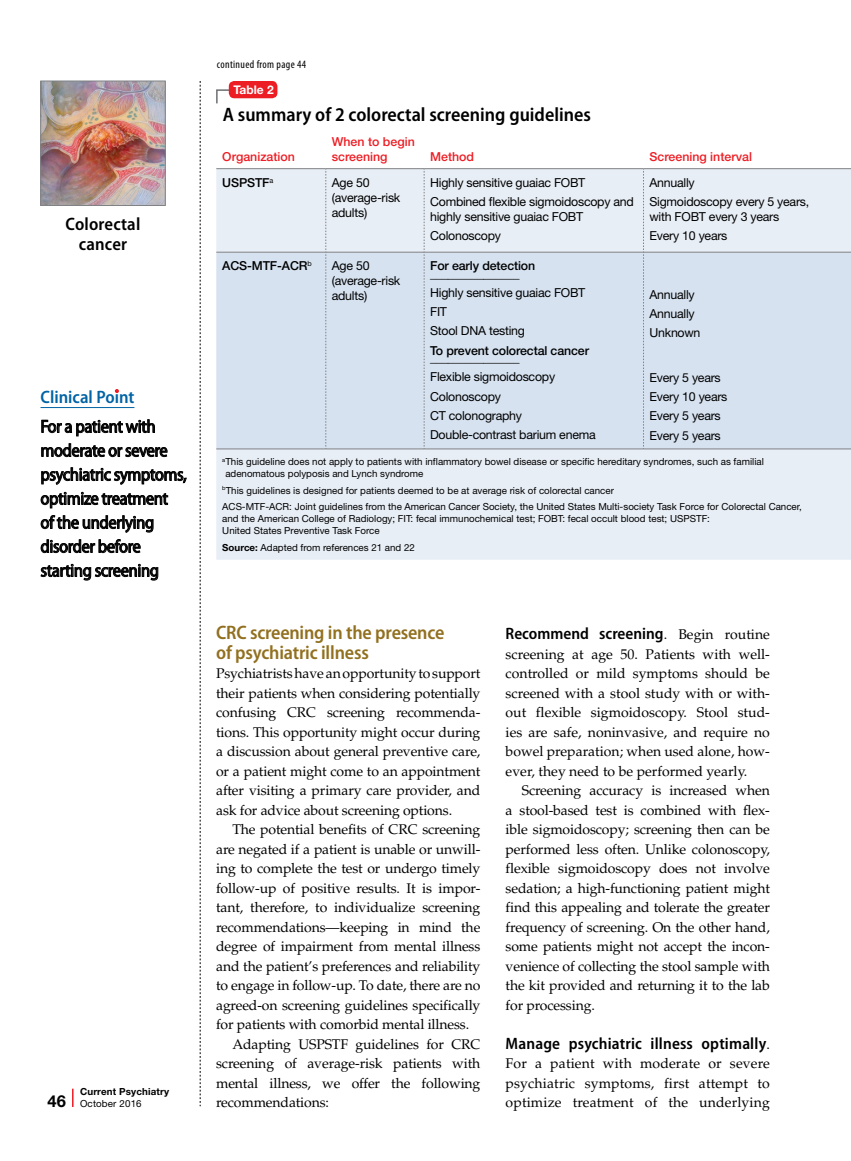
<style>
.page{position:relative;width:851px;height:1161px;background:#fff}
.page>*{position:absolute;margin:0;border:0;box-sizing:border-box;transform-origin:0 0}
.sub2{font:600 semi-condensed 19.5px/19.5px "Myriad Pro";letter-spacing:-.01em;color:#91701f}
.tabletitle{font:600 semi-condensed 19.5px "Myriad Pro";color:#000}
.clinical_point{font:semi-condensed 18px/24px "Myriad Pro";letter-spacing:-.02em;color:#000}
.t1{font:600 semi-condensed 18px/19.5px "Myriad Pro";letter-spacing:.01em;color:#000;text-align:center}
.t2{font:600 semi-condensed 18px "Myriad Pro";color:#0063a5}
.body{font:600 semi-condensed 16.5px "Myriad Pro";letter-spacing:.01em;color:#000}
.body_indent{font:14.1px/19.5px "Palatino LT Std";letter-spacing:-.01em;color:#000;text-align:justify}
.body-2{font:14.1px/19.5px "Palatino LT Std";color:#000;text-align:justify}
.tablebody{font:12.3px/15px "Helvetica Neue LT Std";letter-spacing:-.02em;color:#000}
.tablebody-2{font:500 12.3px "Helvetica Neue LT Std";letter-spacing:-.01em;color:#000}
.tablesub_red{font:500 12.3px/15px "Helvetica Neue LT Std";color:#ed1d24}
.tabletitle_no{font:700 12px "Helvetica Neue LT Std";color:#fff}
.t3{font:condensed 11.25px "Myriad Pro";letter-spacing:.03em;color:#000}
.source{font:9.75px/12px "Helvetica Neue LT Std";color:#000}
.t4{font:700 9.75px/12px "Helvetica Neue LT Std";letter-spacing:.015em;color:#000}
.s1{font-size:16.5px}
.s2{font-weight:400}
.s3{font-weight:700}
.s4{font-family:"Palatino LT Std";font-weight:400;font-stretch:normal;font-size:14.1px}
</style>
<div class="page">
<img style="left:42px;top:83px;width:121px;height:121px">
<div style="left:40px;top:81px;width:125px;height:125px;border:1px solid #808285"></div>
<svg style="left:200px;top:81px;width:1px;height:1025px"></svg>
<svg style="left:72px;top:1089px;width:2px;height:18px"></svg>
<hr style="left:40px;top:407px;width:94px;height:1px;background:#0063a5">
<svg style="left:41px;top:419px;width:114px;height:18px"></svg>
<svg style="left:41px;top:443px;width:126px;height:15px"></svg>
<svg style="left:41px;top:467px;width:146px;height:18px"></svg>
<svg style="left:41px;top:492px;width:127px;height:17px"></svg>
<svg style="left:41px;top:515px;width:112px;height:18px"></svg>
<svg style="left:41px;top:539px;width:100px;height:14px"></svg>
<svg style="left:41px;top:564px;width:117px;height:17px"></svg>
<svg style="left:114px;top:389px;width:5px;height:4px"></svg>
<svg style="left:216px;top:89px;width:16px;height:15px"></svg>
<div style="left:229px;top:81px;width:48px;height:17px;background:#ed1d24;border-radius:5px"></div>
<div style="left:216px;top:169px;width:634px;height:391px;background:#e8eef6"></div>
<div style="left:216px;top:253px;width:634px;height:196px;background:#d6e2f0"></div>
<hr style="left:216px;top:168px;width:110px;height:1px;background:#808285">
<hr style="left:326px;top:168px;width:98px;height:1px;background:#808285">
<hr style="left:424px;top:168px;width:219px;height:1px;background:#808285">
<hr style="left:643px;top:168px;width:207px;height:1px;background:#808285">
<hr style="left:216px;top:252px;width:109px;height:1px;background:#808285">
<hr style="left:326px;top:252px;width:98px;height:1px;background:#808285">
<hr style="left:424px;top:252px;width:219px;height:1px;background:#808285">
<hr style="left:643px;top:252px;width:207px;height:1px;background:#808285">
<hr style="left:216px;top:449px;width:110px;height:1px;background:#808285">
<hr style="left:326px;top:449px;width:98px;height:1px;background:#808285">
<hr style="left:424px;top:449px;width:219px;height:1px;background:#808285">
<hr style="left:643px;top:449px;width:207px;height:1px;background:#808285">
<svg style="left:325px;top:169px;width:1px;height:280px"></svg>
<svg style="left:424px;top:169px;width:1px;height:280px"></svg>
<svg style="left:643px;top:169px;width:1px;height:280px"></svg>
<p class="t1" style="left:66px;top:214px;width:76px">Colorectal cancer</p>
<p class="t2" style="left:40px;top:386px;width:95px">Clinical Point</p>
<p class="clinical_point" style="left:40px;top:414px;width:148px">For a patient with moderate or severe psychiatric symptoms, optimize treatment<br>of the underlying disorder before starting screening</p>
<p class="t4" style="left:47px;top:1085px;width:123px;text-indent:33px">Current Psychiatry<br><span class="s1">46</span> <span class="s2">October 2016</span></p>
<p class="t3" style="left:217px;top:57px;width:91px">continued from page 44</p>
<p class="tabletitle_no" style="left:233px;top:82px;width:42px">Table 2</p>
<p class="tabletitle" style="left:223px;top:102px;width:370px">A summary of 2 colorectal screening guidelines</p>
<p class="tablesub_red" style="left:222px;top:149px;width:74px">Organization</p>
<p class="tablesub_red" style="left:332px;top:134px;width:84px">When to begin screening</p>
<p class="tablesub_red" style="left:430px;top:149px;width:46px">Method</p>
<p class="tablesub_red" style="left:649px;top:149px;width:104px">Screening interval</p>
<p class="tablebody-2" style="left:222px;top:175px;width:53px">USPSTF<sup>a</sup></p>
<p class="tablebody" style="left:332px;top:175px;width:70px">Age 50 (average-risk adults)</p>
<p class="tablebody" style="left:430px;top:175px;width:157px">Highly sensitive guaiac FOBT</p>
<p class="tablebody" style="left:430px;top:194px;width:205px">Combined flexible sigmoidoscopy and highly sensitive guaiac FOBT</p>
<p class="tablebody" style="left:430px;top:228px;width:72px">Colonoscopy</p>
<p class="tablebody" style="left:649px;top:175px;width:47px">Annually</p>
<p class="tablebody" style="left:649px;top:194px;width:161px">Sigmoidoscopy every 5 years, with FOBT every 3 years</p>
<p class="tablebody" style="left:649px;top:228px;width:79px">Every 10 years</p>
<p class="tablebody-2" style="left:222px;top:258px;width:91px">ACS-MTF-ACR<sup>b</sup></p>
<p class="tablebody" style="left:332px;top:258px;width:70px">Age 50 (average-risk adults)</p>
<p class="tablebody-2" style="left:430px;top:258px;width:107px">For early detection</p>
<p class="tablebody" style="left:430px;top:265px;width:91px">_______________</p>
<p class="tablebody" style="left:430px;top:285px;width:157px">Highly sensitive guaiac FOBT</p>
<p class="tablebody" style="left:430px;top:304px;width:18px">FIT</p>
<p class="tablebody" style="left:430px;top:323px;width:96px">Stool DNA testing</p>
<p class="tablebody-2" style="left:430px;top:343px;width:160px">To prevent colorectal cancer</p>
<p class="tablebody" style="left:430px;top:350px;width:91px">_______________</p>
<p class="tablebody" style="left:430px;top:369px;width:126px">Flexible sigmoidoscopy</p>
<p class="tablebody" style="left:430px;top:389px;width:72px">Colonoscopy</p>
<p class="tablebody" style="left:430px;top:408px;width:93px">CT colonography</p>
<p class="tablebody" style="left:430px;top:427px;width:167px">Double-contrast barium enema</p>
<p class="tablebody" style="left:649px;top:286px;width:47px">Annually</p>
<p class="tablebody" style="left:649px;top:306px;width:47px">Annually</p>
<p class="tablebody" style="left:649px;top:325px;width:52px">Unknown</p>
<p class="tablebody" style="left:649px;top:370px;width:73px">Every 5 years</p>
<p class="tablebody" style="left:649px;top:389px;width:79px">Every 10 years</p>
<p class="tablebody" style="left:649px;top:408px;width:73px">Every 5 years</p>
<p class="tablebody" style="left:649px;top:428px;width:73px">Every 5 years</p>
<p class="source" style="left:225px;top:455px;width:540px;text-indent:-3px"><sup>a</sup>This guideline does not apply to patients with inflammatory bowel disease or specific hereditary syndromes, such as familial adenomatous polyposis and Lynch syndrome</p>
<p class="source" style="left:222px;top:484px;width:393px"><sup>b</sup>This guidelines is designed for patients deemed to be at average risk of colorectal cancer</p>
<p class="source" style="left:222px;top:500px;width:581px">ACS-MTF-ACR: Joint guidelines from the American Cancer Society, the United States Multi-society Task Force for Colorectal Cancer, and the American College of Radiology; FIT: fecal immunochemical test; FOBT: fecal occult blood test; USPSTF:<br>United States Preventive Task Force</p>
<p class="source" style="left:222px;top:541px;width:194px"><span class="s3">Source:</span> Adapted from references 21 and 22</p>
<p class="sub2" style="left:216px;top:622px;width:230px">CRC screening in the presence of psychiatric illness</p>
<p class="body-2" style="left:216px;top:664px;width:266px">Psychiatrists have an opportunity to support their patients when considering potentially confusing CRC screening recommenda&shy;tions. This opportunity might occur during a discussion about general preventive care, or a patient might come to an appointment after visiting a primary care provider, and ask for advice about screening options.</p>
<p class="body_indent" style="left:216px;top:820px;width:266px;text-indent:16px">The potential benefits of CRC screening are negated if a patient is unable or unwill&shy;ing to complete the test or undergo timely follow-up of positive results. It is impor&shy;tant, therefore, to individualize screening recommendations—keeping in mind the degree of impairment from mental illness and the patient’s preferences and reliability to engage in follow-up. To date, there are no agreed-on screening guidelines specifically for patients with comorbid mental illness.</p>
<p class="body_indent" style="left:216px;top:1034px;width:266px;text-indent:16px">Adapting USPSTF guidelines for CRC screening of average-risk patients with mental illness, we offer the following recommendations:</p>
<p class="body" style="left:505px;top:623px;width:266px">Recommend screening<span class="s4">. Begin routine</span></p>
<p class="body-2" style="left:505px;top:644px;width:266px">screening at age 50. Patients with well&shy;controlled or mild symptoms should be screened with a stool study with or with&shy;out flexible sigmoidoscopy. Stool stud&shy;ies are safe, noninvasive, and require no bowel preparation; when used alone, how&shy;ever, they need to be performed yearly.</p>
<p class="body_indent" style="left:505px;top:781px;width:266px;text-indent:16px">Screening accuracy is increased when a stool-based test is combined with flex&shy;ible sigmoidoscopy; screening then can be performed less often. Unlike colonoscopy, flexible sigmoidoscopy does not involve sedation; a high-functioning patient might find this appealing and tolerate the greater frequency of screening. On the other hand, some patients might not accept the incon&shy;venience of collecting the stool sample with the kit provided and returning it to the lab for processing.</p>
<p class="body" style="left:505px;top:1033px;width:266px">Manage psychiatric illness optimally<span class="s4">.</span></p>
<p class="body-2" style="left:505px;top:1054px;width:266px">For a patient with moderate or severe psychiatric symptoms, first attempt to optimize treatment of the underlying</p>
</div>
